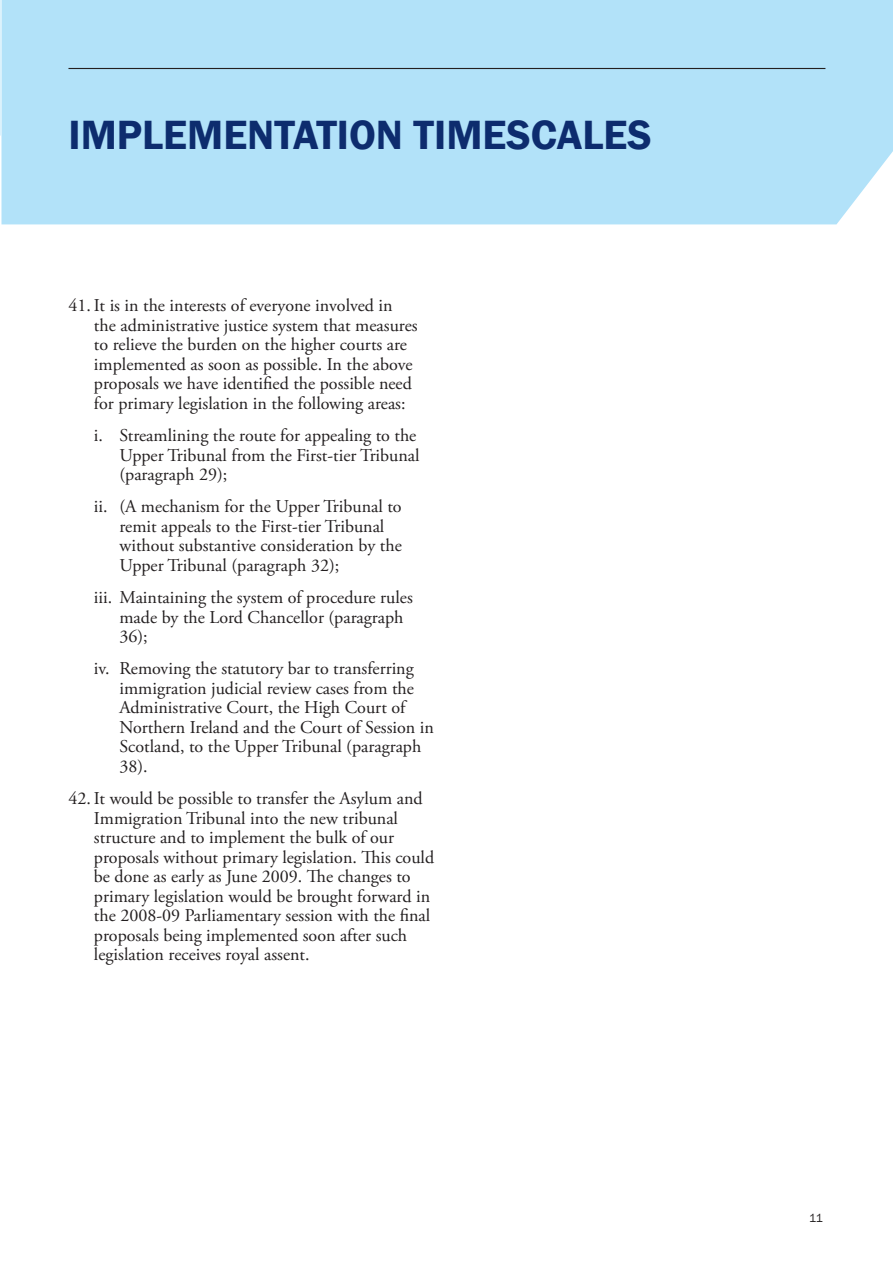
<style>
.page{position:relative;width:893px;height:1262px;background:#fff}
.page>*{position:absolute;margin:0;border:0;box-sizing:border-box;transform-origin:0 0}
.Section_Title{font:600 42px "Franklin Gothic";color:#0d2c6e}
.para_numbers{font:18px/19.5px "Adobe Garamond Pro";color:#231f20}
.i_numbers_copy002{font:18px/19.5px "Adobe Garamond Pro";color:#231f20}
.t1{font:12px "Franklin Gothic";color:#231f20}
</style>
<div class="page">
<div style="left:2px;top:0;width:891px;height:224px;background:#b2e2f9"></div>
<hr style="left:68px;top:68px;width:757px;height:1px;background:#231f20">
<svg style="left:0;top:0;width:1px;height:136px"></svg>
<p class="Section_Title" style="left:68px;top:109px;width:585px">IMPLEMENTATION TIMESCALES</p>
<p class="para_numbers" style="left:94px;top:296px;width:325px;text-indent:-26px">41. It is in the interests of everyone involved in the administrative justice system that measures to relieve the burden on the higher courts are implemented as soon as possible. In the above proposals we have identified the possible need for primary legislation in the following areas:</p>
<p class="i_numbers_copy002" style="left:119px;top:426px;width:302px;text-indent:-26px">i. Streamlining the route for appealing to the<br>Upper Tribunal from the First-tier Tribunal (paragraph 29);</p>
<p class="i_numbers_copy002" style="left:119px;top:497px;width:284px;text-indent:-26px">ii. (A mechanism for the Upper Tribunal to remit appeals to the First-tier Tribunal without substantive consideration by the Upper Tribunal (paragraph 32);</p>
<p class="i_numbers_copy002" style="left:119px;top:588px;width:295px;text-indent:-26px">iii. Maintaining the system of procedure rules made by the Lord Chancellor (paragraph<br>36);</p>
<p class="i_numbers_copy002" style="left:119px;top:659px;width:316px;text-indent:-26px">iv. Removing the statutory bar to transferring immigration judicial review cases from the Administrative Court, the High Court of Northern Ireland and the Court of Session in Scotland, to the Upper Tribunal (paragraph 38).</p>
<p class="para_numbers" style="left:94px;top:789px;width:342px;text-indent:-26px">42. It would be possible to transfer the Asylum and Immigration Tribunal into the new tribunal structure and to implement the bulk of our proposals without primary legislation. This could be done as early as June 2009. The changes to primary legislation would be brought forward in the 2008-09 Parliamentary session with the final proposals being implemented soon after such legislation receives royal assent.</p>
<p class="t1" style="left:809px;top:1210px;width:15px">11</p>
</div>
